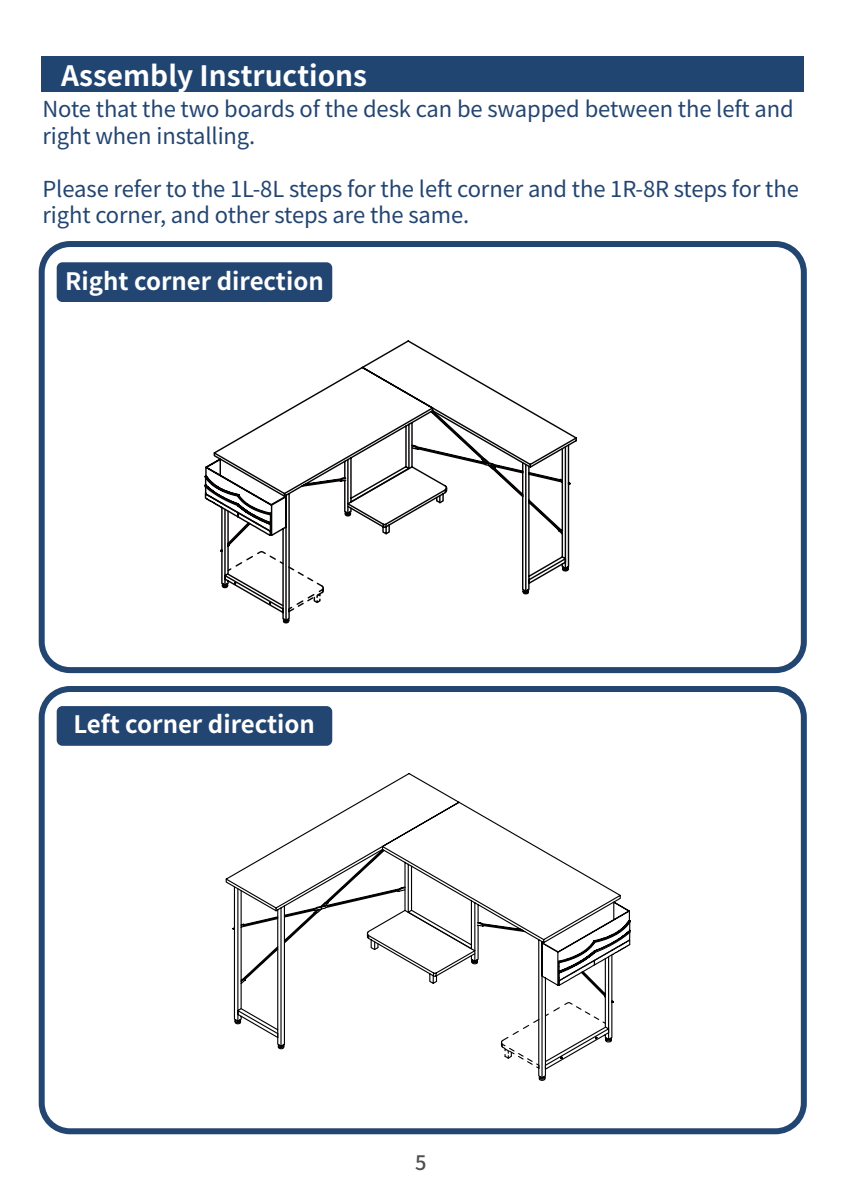
<style>
.page{position:relative;width:842px;height:1191px;background:#fff}
.page>*{position:absolute;margin:0;border:0;box-sizing:border-box;transform-origin:0 0}
.t1{font:700 28px "Source Han Sans CN";color:#fff}
.t2{font:700 24px "Source Han Sans CN";color:#fff}
.t3{font:22px/26.4px "Source Han Sans CN";letter-spacing:-.005em;color:#234571}
.t4{font:500 20px "Source Han Sans CN";color:#4e4f50}
</style>
<div class="page">
<div style="left:41px;top:57px;width:763px;height:35px;background:#214571"></div>
<div style="left:39px;top:241px;width:768px;height:432px;border:6px solid #234571;border-radius:28px"></div>
<div style="left:39px;top:686px;width:768px;height:448px;border:6px solid #234571;border-radius:28px"></div>
<div style="left:57px;top:262px;width:275px;height:40px;background:#234571;border-radius:6px"></div>
<div style="left:57px;top:706px;width:275px;height:40px;background:#234571;border-radius:6px"></div>
<svg style="left:225px;top:773px;width:396px;height:307px"></svg>
<svg style="left:541px;top:900px;width:90px;height:87px"></svg>
<svg style="left:368px;top:935px;width:10px;height:14px"></svg>
<svg style="left:213px;top:340px;width:364px;height:283px"></svg>
<svg style="left:204px;top:457px;width:83px;height:80px"></svg>
<svg style="left:436px;top:490px;width:10px;height:12px"></svg>
<svg style="left:226px;top:550px;width:99px;height:63px"></svg>
<svg style="left:500px;top:1001px;width:107px;height:68px"></svg>
<p class="t1" style="left:61px;top:60px;width:307px">Assembly Instructions</p>
<p class="t3" style="left:43px;top:97px;width:753px">Note that the two boards of the desk can be swapped between the left and right when installing.</p>
<p class="t3" style="left:43px;top:176px;width:758px">Please refer to the 1L-8L steps for the left corner and the 1R-8R steps for the right corner, and other steps are the same.</p>
<p class="t2" style="left:65px;top:267px;width:260px">Right corner direction</p>
<p class="t2" style="left:73px;top:711px;width:243px">Left corner direction</p>
<p class="t4" style="left:415px;top:1151px;width:13px">5</p>
</div>
